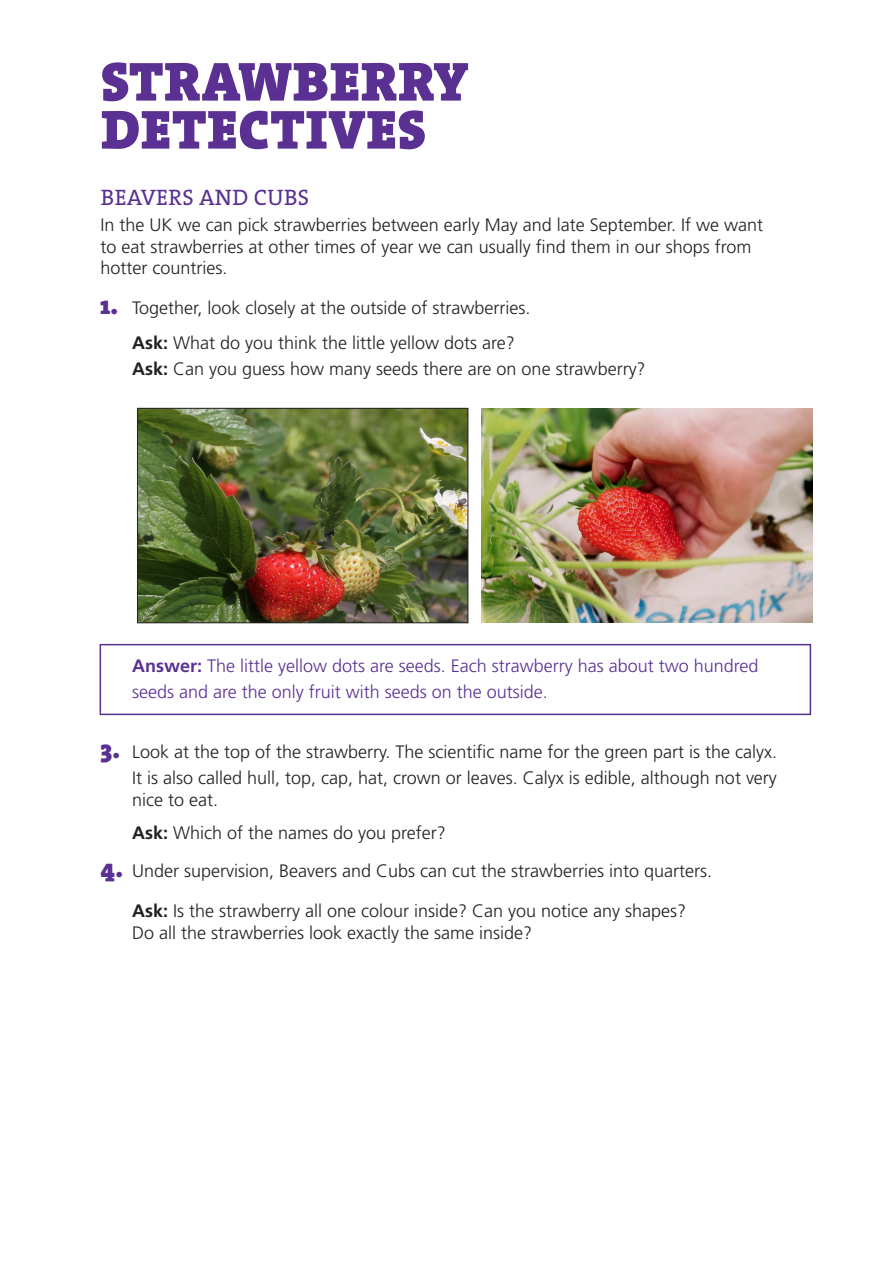
<style>
.page{position:relative;width:893px;height:1263px;background:#fff}
.page>*{position:absolute;margin:0;border:0;box-sizing:border-box;transform-origin:0 0}
.t1{font:55.5px "The Serif HP9 Blk";letter-spacing:.015em;color:#5a3092}
.t2{font:22.5px "The Serif HP5 Plain";letter-spacing:.015em;color:#5a3092}
.t3{font:300 18px/21.6px "Frutiger";color:#231f20}
.t4{font:300 18px "Frutiger";color:#5a3092}
.s1{font-family:"The Serif HP9 Blk";font-weight:400;font-size:25.5px;color:#5a3092}
.s2{font-weight:700}
</style>
<div class="page">
<div style="left:100px;top:644px;width:711px;height:71px;border:2px solid #5a3092"></div>
<img style="left:139px;top:410px;width:327px;height:211px">
<div style="left:137px;top:408px;width:331px;height:215px;border:1px solid #231f20"></div>
<img style="left:482px;top:408px;width:330px;height:215px">
<p class="t1" style="left:101px;top:44px;width:369px">STRAWBERRY</p>
<p class="t1" style="left:101px;top:92px;width:326px">DETECTIVES</p>
<p class="t2" style="left:101px;top:183px;width:210px">BEAVERS AND CUBS</p>
<p class="t3" style="left:101px;top:214px;width:664px">In the UK we can pick strawberries between early May and late September. If we want</p>
<p class="t3" style="left:101px;top:236px;width:652px">to eat strawberries at other times of year we can usually find them in our shops from</p>
<p class="t3" style="left:101px;top:257px;width:129px">hotter countries.</p>
<p class="t3" style="left:101px;top:297px;width:431px"><span class="s1">1.</span> Together, look closely at the outside of strawberries.</p>
<p class="t3" style="left:132px;top:332px;width:384px"><span class="s2">Ask:</span> What do you think the little yellow dots are?</p>
<p class="t3" style="left:132px;top:358px;width:515px"><span class="s2">Ask:</span> Can you guess how many seeds there are on one strawberry?</p>
<p class="t4" style="left:132px;top:656px;width:628px"><span class="s2">Answer:</span> The little yellow dots are seeds. Each strawberry has about two hundred</p>
<p class="t4" style="left:132px;top:682px;width:417px">seeds and are the only fruit with seeds on the outside.</p>
<p class="t3" style="left:101px;top:741px;width:678px"><span class="s1">3.</span> Look at the top of the strawberry. The scientific name for the green part is the calyx.</p>
<p class="t3" style="left:132px;top:767px;width:646px">It is also called hull, top, cap, hat, crown or leaves. Calyx is edible, although not very nice to eat.</p>
<p class="t3" style="left:132px;top:822px;width:315px"><span class="s2">Ask:</span> Which of the names do you prefer?</p>
<p class="t3" style="left:101px;top:859px;width:613px"><span class="s1">4.</span> Under supervision, Beavers and Cubs can cut the strawberries into quarters.</p>
<p class="t3" style="left:132px;top:900px;width:556px"><span class="s2">Ask:</span> Is the strawberry all one colour inside? Can you notice any shapes?</p>
<p class="t3" style="left:132px;top:922px;width:402px">Do all the strawberries look exactly the same inside?</p>
</div>
